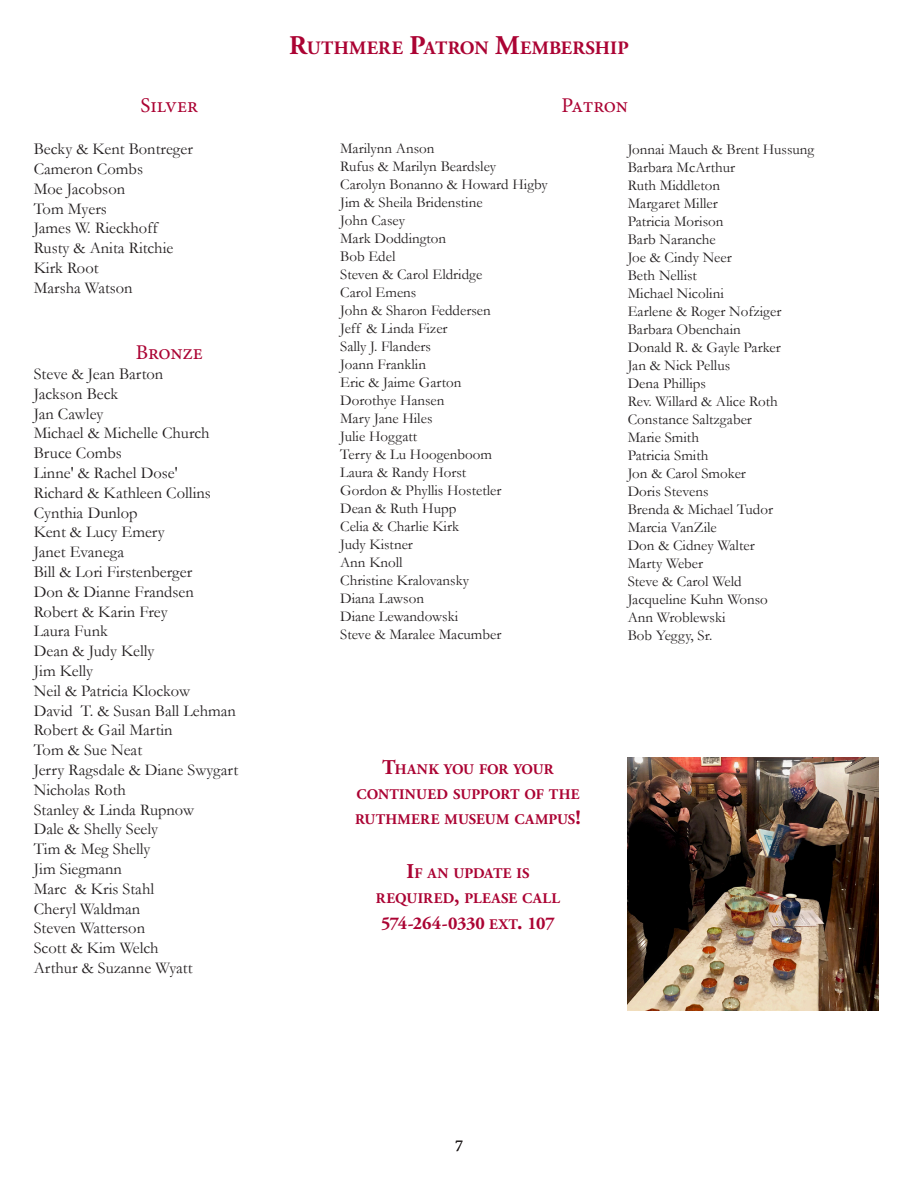
<style>
.page{position:relative;width:918px;height:1188px;background:#fff}
.page>*{position:absolute;margin:0;border:0;box-sizing:border-box;transform-origin:0 0}
.t1{font:21px "Minion Pro";letter-spacing:-.01em;color:#ab0333}
.t2{font:700 18.9px "Adobe Garamond Pro";letter-spacing:.015em;color:#ab0333}
.t3{font:700 18px "Adobe Garamond Pro";letter-spacing:-.015em;color:#ab0333}
.t4{font:16.5px "Garamond";color:#231f20}
.t5{font:16.5px "Minion Pro";color:#231f20}
.t6{font:15px "Garamond";color:#231f20}
.t7{font:700 14.7px "Adobe Garamond Pro";letter-spacing:.02em;color:#ab0333}
.s1{font-size:27px}
.s2{font-size:21px}
.s3{font-size:14.7px}
</style>
<div class="page">
<img style="left:627px;top:758px;width:252px;height:252px">
<p class="t1" style="left:141px;top:91px;width:59px">Silver</p>
<p class="t4" style="left:34px;top:138px;width:161px">Becky &amp; Kent Bontreger</p>
<p class="t4" style="left:34px;top:158px;width:111px">Cameron Combs</p>
<p class="t4" style="left:34px;top:178px;width:93px">Moe Jacobson</p>
<p class="t4" style="left:34px;top:197px;width:75px">Tom Myers</p>
<p class="t4" style="left:34px;top:217px;width:126px">James W. Rieckhoff</p>
<p class="t4" style="left:34px;top:237px;width:141px">Rusty &amp; Anita Ritchie</p>
<p class="t4" style="left:34px;top:257px;width:66px">Kirk Root</p>
<p class="t4" style="left:34px;top:277px;width:100px">Marsha Watson</p>
<p class="t1" style="left:136px;top:338px;width:69px">Bronze</p>
<p class="t4" style="left:34px;top:363px;width:131px">Steve &amp; Jean Barton</p>
<p class="t4" style="left:34px;top:383px;width:86px">Jackson Beck</p>
<p class="t4" style="left:34px;top:402px;width:71px">Jan Cawley</p>
<p class="t4" style="left:34px;top:422px;width:177px">Michael &amp; Michelle Church</p>
<p class="t4" style="left:34px;top:442px;width:90px">Bruce Combs</p>
<p class="t4" style="left:34px;top:462px;width:145px">Linne' &amp; Rachel Dose'</p>
<p class="t4" style="left:34px;top:482px;width:179px">Richard &amp; Kathleen Collins</p>
<p class="t4" style="left:34px;top:501px;width:105px">Cynthia Dunlop</p>
<p class="t4" style="left:34px;top:521px;width:133px">Kent &amp; Lucy Emery</p>
<p class="t4" style="left:34px;top:541px;width:92px">Janet Evanega</p>
<p class="t4" style="left:34px;top:561px;width:160px">Bill &amp; Lori Firstenberger</p>
<p class="t4" style="left:34px;top:581px;width:162px">Don &amp; Dianne Frandsen</p>
<p class="t4" style="left:34px;top:600px;width:135px">Robert &amp; Karin Frey</p>
<p class="t4" style="left:34px;top:620px;width:76px">Laura Funk</p>
<p class="t4" style="left:34px;top:640px;width:122px">Dean &amp; Judy Kelly</p>
<p class="t4" style="left:34px;top:660px;width:61px">Jim Kelly</p>
<p class="t4" style="left:34px;top:680px;width:158px">Neil &amp; Patricia Klockow</p>
<p class="t4" style="left:34px;top:699px;width:204px">David T. &amp; Susan Ball Lehman</p>
<p class="t4" style="left:34px;top:719px;width:140px">Robert &amp; Gail Martin</p>
<p class="t4" style="left:34px;top:739px;width:110px">Tom &amp; Sue Neat</p>
<p class="t4" style="left:34px;top:759px;width:206px">Jerry Ragsdale &amp; Diane Swygart</p>
<p class="t4" style="left:34px;top:779px;width:94px">Nicholas Roth</p>
<p class="t4" style="left:34px;top:798px;width:162px">Stanley &amp; Linda Rupnow</p>
<p class="t4" style="left:34px;top:818px;width:126px">Dale &amp; Shelly Seely</p>
<p class="t4" style="left:34px;top:838px;width:118px">Tim &amp; Meg Shelly</p>
<p class="t4" style="left:34px;top:858px;width:90px">Jim Siegmann</p>
<p class="t4" style="left:34px;top:878px;width:122px">Marc &amp; Kris Stahl</p>
<p class="t4" style="left:34px;top:897px;width:108px">Cheryl Waldman</p>
<p class="t4" style="left:34px;top:917px;width:113px">Steven Watterson</p>
<p class="t4" style="left:34px;top:937px;width:126px">Scott &amp; Kim Welch</p>
<p class="t4" style="left:34px;top:957px;width:160px">Arthur &amp; Suzanne Wyatt</p>
<p class="t2" style="left:289px;top:37px;width:341px"><span class="s1">R</span>UTHMERE <span class="s1">P</span>ATRON <span class="s1">M</span>EMBERSHIP</p>
<p class="t6" style="left:340px;top:139px;width:96px">Marilynn Anson</p>
<p class="t6" style="left:340px;top:157px;width:158px">Rufus &amp; Marilyn Beardsley</p>
<p class="t6" style="left:340px;top:175px;width:209px">Carolyn Bonanno &amp; Howard Higby</p>
<p class="t6" style="left:340px;top:193px;width:144px">Jim &amp; Sheila Bridenstine</p>
<p class="t6" style="left:340px;top:211px;width:66px">John Casey</p>
<p class="t6" style="left:340px;top:229px;width:108px">Mark Doddington</p>
<p class="t6" style="left:340px;top:247px;width:57px">Bob Edel</p>
<p class="t6" style="left:340px;top:265px;width:144px">Steven &amp; Carol Eldridge</p>
<p class="t6" style="left:340px;top:283px;width:78px">Carol Emens</p>
<p class="t6" style="left:340px;top:301px;width:152px">John &amp; Sharon Feddersen</p>
<p class="t6" style="left:340px;top:319px;width:109px">Jeff &amp; Linda Fizer</p>
<p class="t6" style="left:340px;top:337px;width:92px">Sally J. Flanders</p>
<p class="t6" style="left:340px;top:355px;width:87px">Joann Franklin</p>
<p class="t6" style="left:340px;top:373px;width:123px">Eric &amp; Jaime Garton</p>
<p class="t6" style="left:340px;top:391px;width:106px">Dorothye Hansen</p>
<p class="t6" style="left:340px;top:409px;width:94px">Mary Jane Hiles</p>
<p class="t6" style="left:340px;top:427px;width:79px">Julie Hoggatt</p>
<p class="t6" style="left:340px;top:445px;width:153px">Terry &amp; Lu Hoogenboom</p>
<p class="t6" style="left:340px;top:463px;width:128px">Laura &amp; Randy Horst</p>
<p class="t6" style="left:340px;top:481px;width:163px">Gordon &amp; Phyllis Hostetler</p>
<p class="t6" style="left:340px;top:499px;width:118px">Dean &amp; Ruth Hupp</p>
<p class="t6" style="left:340px;top:517px;width:120px">Celia &amp; Charlie Kirk</p>
<p class="t6" style="left:340px;top:535px;width:74px">Judy Kistner</p>
<p class="t6" style="left:340px;top:553px;width:64px">Ann Knoll</p>
<p class="t6" style="left:340px;top:571px;width:131px">Christine Kralovansky</p>
<p class="t6" style="left:340px;top:589px;width:85px">Diana Lawson</p>
<p class="t6" style="left:340px;top:607px;width:120px">Diane Lewandowski</p>
<p class="t6" style="left:340px;top:625px;width:163px">Steve &amp; Maralee Macumber</p>
<p class="t1" style="left:562px;top:91px;width:68px">Patron</p>
<p class="t6" style="left:628px;top:140px;width:188px">Jonnai Mauch &amp; Brent Hussung</p>
<p class="t6" style="left:628px;top:158px;width:109px">Barbara McArthur</p>
<p class="t6" style="left:628px;top:176px;width:94px">Ruth Middleton</p>
<p class="t6" style="left:628px;top:194px;width:92px">Margaret Miller</p>
<p class="t6" style="left:628px;top:212px;width:97px">Patricia Morison</p>
<p class="t6" style="left:628px;top:230px;width:90px">Barb Naranche</p>
<p class="t6" style="left:628px;top:248px;width:106px">Joe &amp; Cindy Neer</p>
<p class="t6" style="left:628px;top:266px;width:71px">Beth Nellist</p>
<p class="t6" style="left:628px;top:284px;width:98px">Michael Nicolini</p>
<p class="t6" style="left:628px;top:302px;width:155px">Earlene &amp; Roger Nofziger</p>
<p class="t6" style="left:628px;top:320px;width:115px">Barbara Obenchain</p>
<p class="t6" style="left:628px;top:338px;width:155px">Donald R. &amp; Gayle Parker</p>
<p class="t6" style="left:628px;top:356px;width:104px">Jan &amp; Nick Pellus</p>
<p class="t6" style="left:628px;top:374px;width:80px">Dena Phillips</p>
<p class="t6" style="left:628px;top:392px;width:152px">Rev. Willard &amp; Alice Roth</p>
<p class="t6" style="left:628px;top:410px;width:126px">Constance Saltzgaber</p>
<p class="t6" style="left:628px;top:428px;width:73px">Marie Smith</p>
<p class="t6" style="left:628px;top:446px;width:82px">Patricia Smith</p>
<p class="t6" style="left:628px;top:464px;width:120px">Jon &amp; Carol Smoker</p>
<p class="t6" style="left:628px;top:482px;width:82px">Doris Stevens</p>
<p class="t6" style="left:628px;top:500px;width:147px">Brenda &amp; Michael Tudor</p>
<p class="t6" style="left:628px;top:518px;width:91px">Marcia VanZile</p>
<p class="t6" style="left:628px;top:536px;width:128px">Don &amp; Cidney Walter</p>
<p class="t6" style="left:628px;top:554px;width:77px">Marty Weber</p>
<p class="t6" style="left:628px;top:572px;width:115px">Steve &amp; Carol Weld</p>
<p class="t6" style="left:628px;top:590px;width:142px">Jacqueline Kuhn Wonso</p>
<p class="t6" style="left:628px;top:608px;width:99px">Ann Wroblewski</p>
<p class="t6" style="left:628px;top:626px;width:86px">Bob Yeggy, Sr.</p>
<p class="t7" style="left:382px;top:760px;width:108px"><span class="s2">T</span>HANK YOU FOR</p>
<p class="t7" style="left:513px;top:760px;width:42px">YOUR</p>
<p class="t7" style="left:356px;top:786px;width:225px">CONTINUED SUPPORT OF THE</p>
<p class="t7" style="left:355px;top:811px;width:227px">RUTHMERE MUSEUM CAMPUS<span class="s2">!</span></p>
<p class="t7" style="left:406px;top:865px;width:125px"><span class="s2">I</span>F AN UPDATE IS</p>
<p class="t7" style="left:376px;top:890px;width:186px">REQUIRED<span class="s2">,</span> PLEASE CALL</p>
<p class="t3" style="left:381px;top:912px;width:175px">574-264-0330 <span class="s3">EXT</span><span class="s2">.</span> 107</p>
<p class="t5" style="left:455px;top:1134px;width:9px">7</p>
</div>
